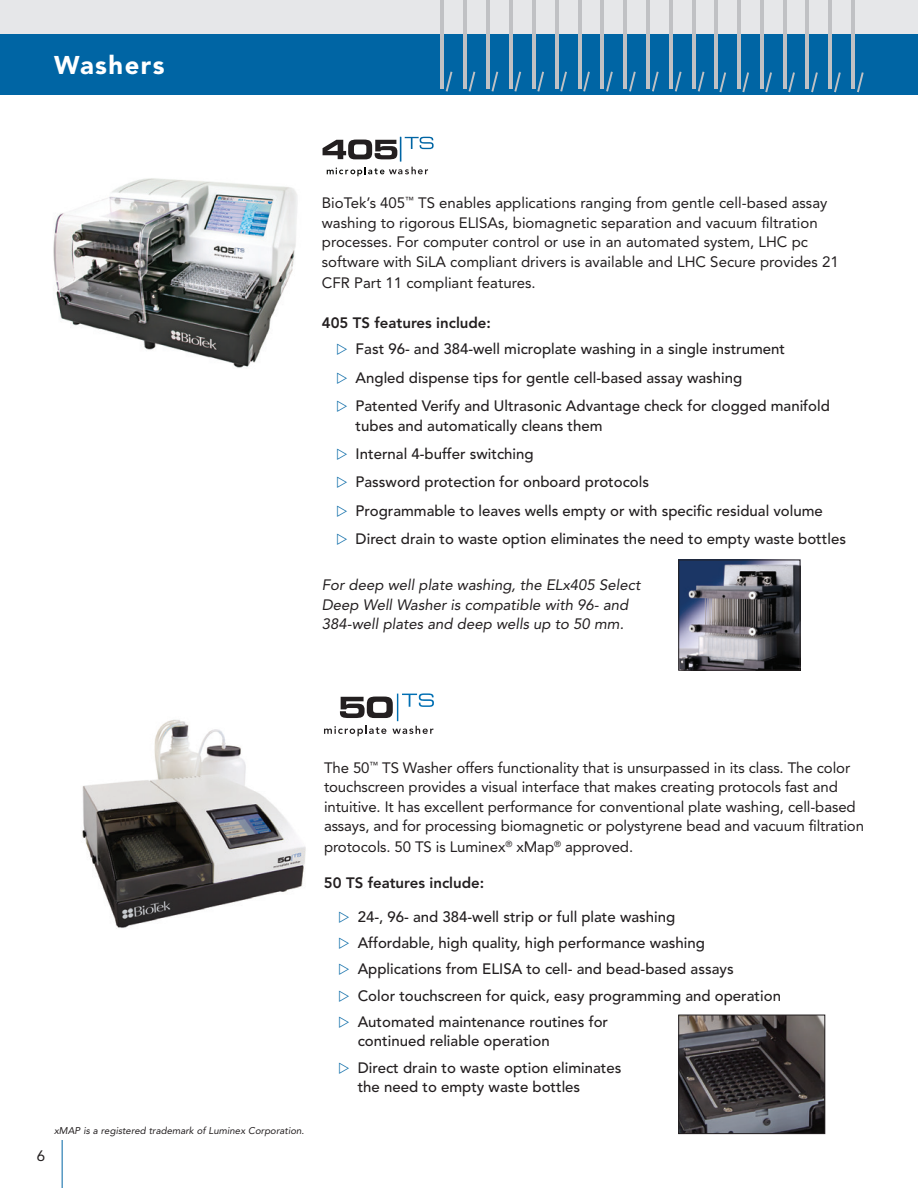
<style>
.page{position:relative;width:918px;height:1188px;background:#fff}
.page>*{position:absolute;margin:0;border:0;box-sizing:border-box;transform-origin:0 0}
.Subheads{font:900 25.5px "Avenir LT Std";letter-spacing:.06em;color:#fff}
.t1{font:500 15px/19.5px "Avenir LT Std";color:#231f20}
.t2{font:15px/19.5px "Avenir LT Std";letter-spacing:-.005em;color:#231f20}
.t3{font:italic 15px/19.5px "Avenir LT Std";color:#231f20}
.Body_1{font:800 15px "Avenir LT Std";color:#231f20}
.t4{font:italic 9.75px "Avenir LT Std";color:#231f20}
</style>
<div class="page">
<div style="left:0;top:0;width:918px;height:88px;background:#e6e7e9"></div>
<div style="left:0;top:34px;width:918px;height:61px;background:#0065a4"></div>
<hr style="left:62px;top:1140px;width:1px;height:48px;background:#0065a4">
<img style="left:82px;top:719px;width:224px;height:210px">
<svg style="left:323px;top:137px;width:111px;height:39px"></svg>
<img style="left:53px;top:178px;width:245px;height:190px">
<svg style="left:324px;top:693px;width:110px;height:43px"></svg>
<img style="left:680px;top:1017px;width:143px;height:115px">
<div style="left:678px;top:1015px;width:147px;height:119px;border:1px solid #231f20"></div>
<img style="left:680px;top:562px;width:118px;height:107px">
<div style="left:678px;top:560px;width:122px;height:111px;border:1px solid #231f20"></div>
<hr style="left:737px;top:0;width:3px;height:88px;background:#c0c1c4">
<hr style="left:714px;top:0;width:3px;height:88px;background:#c0c1c4">
<hr style="left:760px;top:0;width:3px;height:88px;background:#c0c1c4">
<hr style="left:783px;top:0;width:3px;height:88px;background:#c0c1c4">
<hr style="left:806px;top:0;width:3px;height:88px;background:#c0c1c4">
<hr style="left:829px;top:0;width:3px;height:88px;background:#c0c1c4">
<hr style="left:852px;top:0;width:3px;height:88px;background:#c0c1c4">
<svg style="left:857px;top:72px;width:7px;height:20px"></svg>
<svg style="left:834px;top:72px;width:7px;height:20px"></svg>
<svg style="left:811px;top:72px;width:7px;height:20px"></svg>
<svg style="left:788px;top:72px;width:7px;height:20px"></svg>
<svg style="left:765px;top:72px;width:7px;height:20px"></svg>
<svg style="left:742px;top:72px;width:7px;height:20px"></svg>
<svg style="left:719px;top:72px;width:7px;height:20px"></svg>
<hr style="left:463px;top:0;width:3px;height:88px;background:#c0c1c4">
<hr style="left:441px;top:0;width:3px;height:88px;background:#c0c1c4">
<hr style="left:486px;top:0;width:3px;height:88px;background:#c0c1c4">
<hr style="left:509px;top:0;width:3px;height:88px;background:#c0c1c4">
<hr style="left:532px;top:0;width:3px;height:88px;background:#c0c1c4">
<hr style="left:555px;top:0;width:3px;height:88px;background:#c0c1c4">
<hr style="left:578px;top:0;width:3px;height:88px;background:#c0c1c4">
<hr style="left:601px;top:0;width:3px;height:88px;background:#c0c1c4">
<hr style="left:624px;top:0;width:3px;height:88px;background:#c0c1c4">
<hr style="left:647px;top:0;width:3px;height:88px;background:#c0c1c4">
<hr style="left:670px;top:0;width:3px;height:88px;background:#c0c1c4">
<hr style="left:693px;top:0;width:3px;height:88px;background:#c0c1c4">
<svg style="left:698px;top:72px;width:7px;height:20px"></svg>
<svg style="left:675px;top:72px;width:7px;height:20px"></svg>
<svg style="left:652px;top:72px;width:7px;height:20px"></svg>
<svg style="left:629px;top:72px;width:7px;height:20px"></svg>
<svg style="left:606px;top:72px;width:7px;height:20px"></svg>
<svg style="left:583px;top:72px;width:7px;height:20px"></svg>
<svg style="left:560px;top:72px;width:7px;height:20px"></svg>
<svg style="left:537px;top:72px;width:7px;height:20px"></svg>
<svg style="left:514px;top:72px;width:7px;height:20px"></svg>
<svg style="left:492px;top:72px;width:6px;height:20px"></svg>
<svg style="left:469px;top:72px;width:6px;height:20px"></svg>
<svg style="left:446px;top:72px;width:6px;height:20px"></svg>
<p class="Subheads" style="left:54px;top:50px;width:112px">Washers</p>
<p class="t2" style="left:322px;top:193px;width:518px">BioTek’s 405<sup>™</sup> TS enables applications ranging from gentle cell-based assay washing to rigorous ELISAs, biomagnetic separation and vacuum filtration processes. For computer control or use in an automated system, LHC pc software with SiLA compliant drivers is available and LHC Secure provides 21</p>
<p class="t2" style="left:322px;top:273px;width:215px">CFR Part 11 compliant features.</p>
<p class="Body_1" style="left:322px;top:314px;width:171px">405 TS features include:</p>
<p class="t1" style="left:356px;top:340px;width:431px">Fast 96- and 384-well microplate washing in a single instrument</p>
<p class="t1" style="left:356px;top:368px;width:388px">Angled dispense tips for gentle cell-based assay washing</p>
<p class="t1" style="left:356px;top:397px;width:476px">Patented Verify and Ultrasonic Advantage check for clogged manifold tubes and automatically cleans them</p>
<p class="t1" style="left:356px;top:444px;width:180px">Internal 4-buffer switching</p>
<p class="t1" style="left:356px;top:473px;width:295px">Password protection for onboard protocols</p>
<p class="t1" style="left:356px;top:501px;width:469px">Programmable to leaves wells empty or with specific residual volume</p>
<p class="t1" style="left:356px;top:530px;width:492px">Direct drain to waste option eliminates the need to empty waste bottles</p>
<p class="t3" style="left:322px;top:576px;width:320px">For deep well plate washing, the ELx405 Select<br>Deep Well Washer is compatible with 96- and<br>384-well plates and deep wells up to 50 mm.</p>
<p class="t2" style="left:37px;top:1146px;width:10px">6</p>
<p class="t4" style="left:54px;top:1125px;width:252px">xMAP is a registered trademark of Luminex Corporation.</p>
<p class="t2" style="left:324px;top:758px;width:542px">The 50<sup>™</sup> TS Washer offers functionality that is unsurpassed in its class. The color touchscreen provides a visual interface that makes creating protocols fast and intuitive. It has excellent performance for conventional plate washing, cell-based assays, and for processing biomagnetic or polystyrene bead and vacuum filtration</p>
<p class="t2" style="left:324px;top:837px;width:311px">protocols. 50 TS is Luminex<sup>®</sup> xMap<sup>®</sup> approved.</p>
<p class="Body_1" style="left:324px;top:874px;width:162px">50 TS features include:</p>
<p class="t1" style="left:358px;top:907px;width:319px">24-, 96- and 384-well strip or full plate washing</p>
<p class="t1" style="left:358px;top:934px;width:349px">Affordable, high quality, high performance washing</p>
<p class="t1" style="left:358px;top:960px;width:377px">Applications from ELISA to cell- and bead-based assays</p>
<p class="t1" style="left:358px;top:986px;width:425px">Color touchscreen for quick, easy programming and operation</p>
<p class="t1" style="left:358px;top:1012px;width:252px">Automated maintenance routines for continued reliable operation</p>
<p class="t1" style="left:358px;top:1058px;width:265px">Direct drain to waste option eliminates the need to empty waste bottles</p>
</div>
